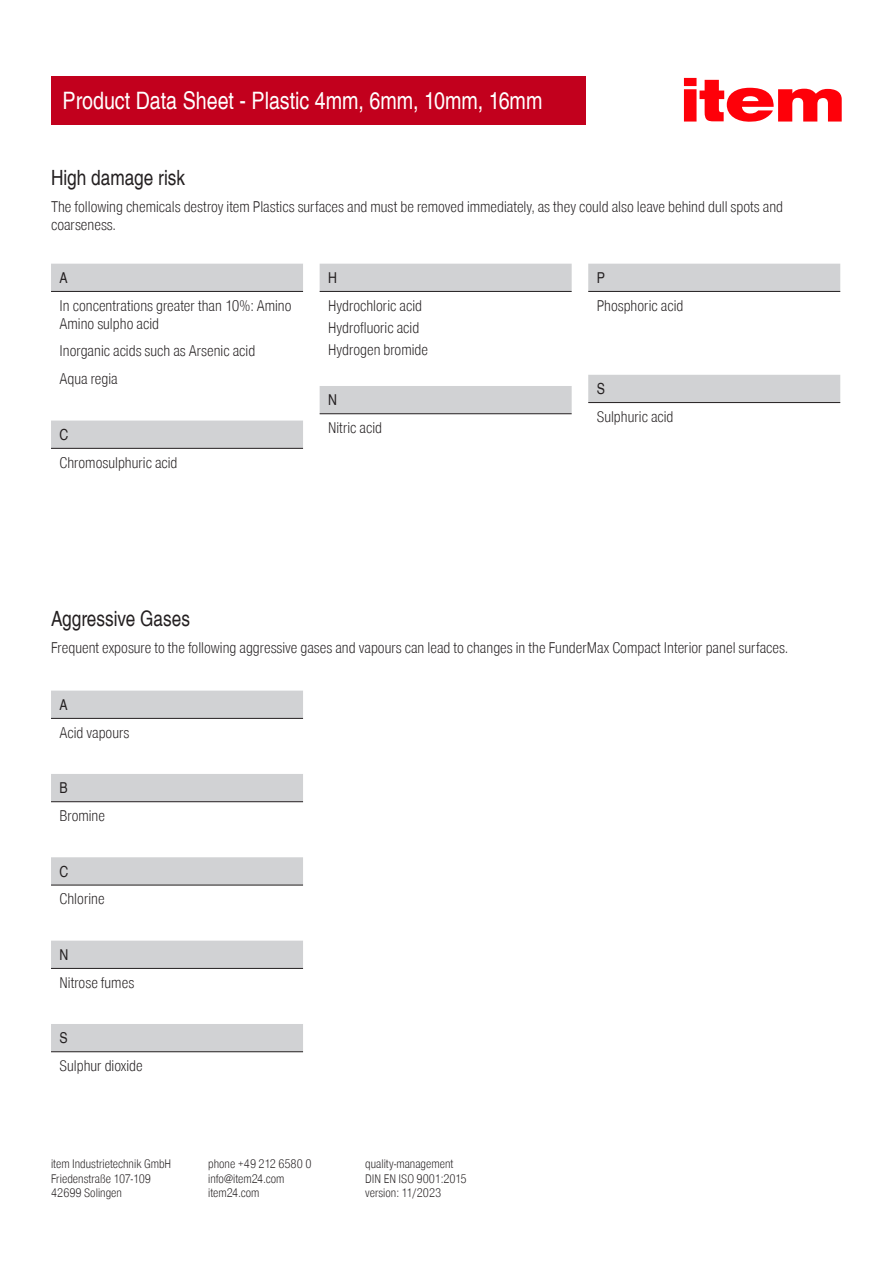
<style>
.page{position:relative;width:893px;height:1263px;background:#fff}
.page>*{position:absolute;margin:0;border:0;box-sizing:border-box;transform-origin:0 0}
.Headline_auf_rotem_Balken_16pt{font:24px "Item Global Reg Con";color:#fff}
.Copytext{font:21px "Item Global Reg Con";color:#231f20}
.Copytext-2{font:15px/18px "Item Global Lig Con";color:#231f20}
.Copytext_Reg{font:15px "Item Global Reg Con";color:#231f20}
.Copytext_Reg-2{font:15px "Nimbus Item Reg Con";color:#231f20}
.t1{font:12px/14.4px "Item Global Lig Con";color:#231f20}
</style>
<div class="page">
<div style="left:51px;top:77px;width:535px;height:48px;background:#c2001d"></div>
<svg style="left:684px;top:78px;width:158px;height:44px"></svg>
<svg style="left:51px;top:691px;width:252px;height:360px"></svg>
<hr style="left:51px;top:718px;width:252px;height:1px;background:#231f20">
<hr style="left:51px;top:801px;width:252px;height:1px;background:#231f20">
<hr style="left:51px;top:885px;width:252px;height:1px;background:#231f20">
<hr style="left:51px;top:968px;width:252px;height:1px;background:#231f20">
<hr style="left:51px;top:1051px;width:252px;height:1px;background:#231f20">
<svg style="left:51px;top:264px;width:252px;height:184px"></svg>
<hr style="left:51px;top:291px;width:252px;height:1px;background:#231f20">
<hr style="left:51px;top:448px;width:252px;height:1px;background:#231f20">
<svg style="left:320px;top:264px;width:252px;height:149px"></svg>
<hr style="left:320px;top:291px;width:252px;height:1px;background:#231f20">
<hr style="left:320px;top:413px;width:252px;height:1px;background:#231f20">
<svg style="left:588px;top:264px;width:252px;height:138px"></svg>
<hr style="left:588px;top:291px;width:252px;height:1px;background:#231f20">
<hr style="left:588px;top:402px;width:252px;height:1px;background:#231f20">
<p class="Headline_auf_rotem_Balken_16pt" style="left:63px;top:84px;width:481px">Product Data Sheet - Plastic 4mm, 6mm, 10mm, 16mm</p>
<p class="Copytext" style="left:51px;top:163px;width:136px">High damage risk</p>
<p class="Copytext-2" style="left:51px;top:198px;width:734px">The following chemicals destroy item Plastics surfaces and must be removed immediately, as they could also leave behind dull spots and coarseness.</p>
<p class="Copytext_Reg" style="left:60px;top:267px;width:10px">A</p>
<p class="Copytext-2" style="left:60px;top:297px;width:233px">In concentrations greater than 10%: Amino<br>Amino sulpho acid</p>
<p class="Copytext-2" style="left:60px;top:343px;width:197px">Inorganic acids such as Arsenic acid</p>
<p class="Copytext-2" style="left:60px;top:371px;width:60px">Aqua regia</p>
<p class="Copytext_Reg" style="left:60px;top:424px;width:10px">C</p>
<p class="Copytext-2" style="left:60px;top:454px;width:120px">Chromosulphuric acid</p>
<p class="Copytext_Reg" style="left:328px;top:267px;width:10px">H</p>
<p class="Copytext-2" style="left:328px;top:297px;width:95px">Hydrochloric acid</p>
<p class="Copytext-2" style="left:328px;top:319px;width:93px">Hydrofluoric acid</p>
<p class="Copytext-2" style="left:328px;top:341px;width:102px">Hydrogen bromide</p>
<p class="Copytext_Reg" style="left:328px;top:389px;width:10px">N</p>
<p class="Copytext-2" style="left:328px;top:419px;width:55px">Nitric acid</p>
<p class="Copytext_Reg" style="left:597px;top:267px;width:10px">P</p>
<p class="Copytext-2" style="left:597px;top:297px;width:88px">Phosphoric acid</p>
<p class="Copytext_Reg" style="left:597px;top:378px;width:10px">S</p>
<p class="Copytext-2" style="left:597px;top:408px;width:78px">Sulphuric acid</p>
<p class="Copytext" style="left:51px;top:604px;width:140px">Aggressive Gases</p>
<p class="Copytext-2" style="left:51px;top:639px;width:738px">Frequent exposure to the following aggressive gases and vapours can lead to changes in the FunderMax Compact Interior panel surfaces.</p>
<p class="Copytext_Reg" style="left:60px;top:694px;width:10px">A</p>
<p class="Copytext-2" style="left:60px;top:724px;width:71px">Acid vapours</p>
<p class="Copytext_Reg" style="left:60px;top:777px;width:10px">B</p>
<p class="Copytext-2" style="left:60px;top:807px;width:47px">Bromine</p>
<p class="Copytext_Reg" style="left:60px;top:860px;width:10px">C</p>
<p class="Copytext-2" style="left:60px;top:891px;width:47px">Chlorine</p>
<p class="Copytext_Reg" style="left:60px;top:944px;width:10px">N</p>
<p class="Copytext-2" style="left:60px;top:974px;width:76px">Nitrose fumes</p>
<p class="Copytext_Reg-2" style="left:60px;top:1029px;width:10px">S</p>
<p class="Copytext-2" style="left:60px;top:1057px;width:85px">Sulphur dioxide</p>
<p class="t1" style="left:51px;top:1157px;width:122px">item Industrietechnik GmbH<br>Friedenstraße 107-109<br>42699 Solingen</p>
<p class="t1" style="left:208px;top:1157px;width:105px">phone +49 212 6580 0 info@item24.com item24.com</p>
<p class="t1" style="left:365px;top:1157px;width:103px">quality-management<br>DIN EN ISO 9001:2015 version: 11/2023</p>
</div>
